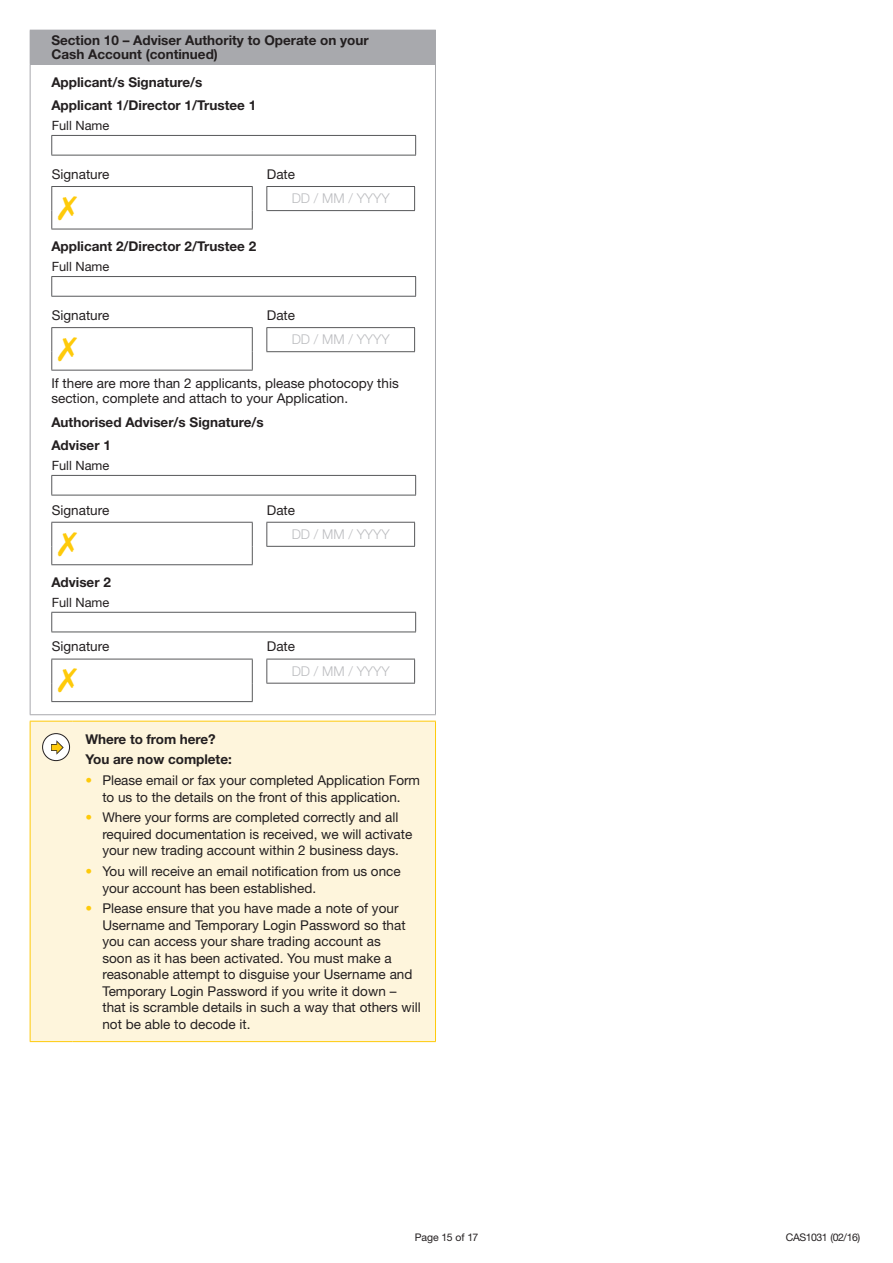
<style>
.page{position:relative;width:893px;height:1263px;background:#fff}
.page>*{position:absolute;margin:0;border:0;box-sizing:border-box;transform-origin:0 0}
.t1{font:13.5px/16.5px "Helvetica Neue LT Std";color:#231f20}
.t2{font:700 13.5px/23.5px "Helvetica Neue LT Std";color:#231f20}
.t3{font:300 13.5px "Helvetica Neue LT Std";color:#bcbdc0}
.t4{font:12.75px "Helvetica Neue LT Std";color:#231f20}
.t5{font:10.5px "Helvetica Neue LT Std";letter-spacing:-.04em;color:#231f20}
.t6{font:10.5px "Helvetica Neue LT Std";letter-spacing:-.005em;color:#231f20}
.s1{color:#feca0a}
</style>
<div class="page">
<div style="left:30px;top:30px;width:405px;height:34px;background:#a8a9ad"></div>
<hr style="left:30px;top:30px;width:406px;height:1px;background:#a8a9ad">
<hr style="left:435px;top:31px;width:1px;height:33px;background:#a8a9ad">
<hr style="left:30px;top:64px;width:406px;height:1px;background:#a8a9ad">
<hr style="left:30px;top:65px;width:1px;height:649px;background:#a8a9ad">
<hr style="left:435px;top:65px;width:1px;height:649px;background:#a8a9ad">
<hr style="left:30px;top:714px;width:406px;height:1px;background:#a8a9ad">
<hr style="left:51px;top:135px;width:365px;height:1px;background:#57585a">
<svg style="left:51px;top:136px;width:1px;height:19px"></svg>
<svg style="left:415px;top:136px;width:1px;height:19px"></svg>
<hr style="left:51px;top:155px;width:365px;height:1px;background:#57585a">
<hr style="left:51px;top:186px;width:202px;height:1px;background:#57585a">
<svg style="left:51px;top:187px;width:1px;height:42px"></svg>
<svg style="left:252px;top:187px;width:1px;height:42px"></svg>
<hr style="left:51px;top:229px;width:202px;height:1px;background:#57585a">
<hr style="left:266px;top:186px;width:149px;height:1px;background:#57585a">
<svg style="left:266px;top:187px;width:1px;height:23px"></svg>
<svg style="left:414px;top:187px;width:1px;height:23px"></svg>
<hr style="left:266px;top:210px;width:149px;height:1px;background:#57585a">
<hr style="left:51px;top:276px;width:365px;height:1px;background:#57585a">
<svg style="left:51px;top:277px;width:1px;height:19px"></svg>
<svg style="left:415px;top:277px;width:1px;height:19px"></svg>
<hr style="left:51px;top:296px;width:365px;height:1px;background:#57585a">
<hr style="left:51px;top:327px;width:202px;height:1px;background:#57585a">
<svg style="left:51px;top:328px;width:1px;height:42px"></svg>
<svg style="left:252px;top:328px;width:1px;height:42px"></svg>
<hr style="left:51px;top:370px;width:202px;height:1px;background:#57585a">
<hr style="left:266px;top:327px;width:149px;height:1px;background:#57585a">
<svg style="left:266px;top:328px;width:1px;height:23px"></svg>
<svg style="left:414px;top:328px;width:1px;height:23px"></svg>
<hr style="left:266px;top:351px;width:149px;height:1px;background:#57585a">
<hr style="left:51px;top:475px;width:365px;height:1px;background:#57585a">
<svg style="left:51px;top:476px;width:1px;height:19px"></svg>
<svg style="left:415px;top:476px;width:1px;height:19px"></svg>
<hr style="left:51px;top:495px;width:365px;height:1px;background:#57585a">
<hr style="left:51px;top:522px;width:202px;height:1px;background:#57585a">
<svg style="left:51px;top:523px;width:1px;height:41px"></svg>
<svg style="left:252px;top:523px;width:1px;height:41px"></svg>
<hr style="left:51px;top:564px;width:202px;height:1px;background:#57585a">
<hr style="left:266px;top:522px;width:149px;height:1px;background:#57585a">
<svg style="left:266px;top:523px;width:1px;height:23px"></svg>
<svg style="left:414px;top:523px;width:1px;height:23px"></svg>
<hr style="left:266px;top:546px;width:149px;height:1px;background:#57585a">
<hr style="left:51px;top:612px;width:365px;height:1px;background:#57585a">
<svg style="left:51px;top:613px;width:1px;height:19px"></svg>
<svg style="left:415px;top:613px;width:1px;height:19px"></svg>
<hr style="left:51px;top:632px;width:365px;height:1px;background:#57585a">
<hr style="left:51px;top:659px;width:202px;height:1px;background:#57585a">
<svg style="left:51px;top:659px;width:1px;height:42px"></svg>
<svg style="left:252px;top:659px;width:1px;height:42px"></svg>
<hr style="left:51px;top:701px;width:202px;height:1px;background:#57585a">
<hr style="left:266px;top:659px;width:149px;height:1px;background:#57585a">
<svg style="left:266px;top:659px;width:1px;height:24px"></svg>
<svg style="left:414px;top:659px;width:1px;height:24px"></svg>
<hr style="left:266px;top:683px;width:149px;height:1px;background:#57585a">
<div style="left:31px;top:722px;width:404px;height:319px;background:#fef5dc"></div>
<hr style="left:30px;top:721px;width:43px;height:1px;background:#feca0a">
<hr style="left:30px;top:721px;width:1px;height:320px;background:#feca0a">
<hr style="left:73px;top:721px;width:363px;height:1px;background:#feca0a">
<hr style="left:435px;top:721px;width:1px;height:320px;background:#feca0a">
<hr style="left:30px;top:1041px;width:43px;height:1px;background:#feca0a">
<hr style="left:73px;top:1041px;width:363px;height:1px;background:#feca0a">
<svg style="left:43px;top:734px;width:27px;height:27px"></svg>
<div style="left:42px;top:733px;width:28px;height:28px;border:1px solid #231f20;border-radius:50%"></div>
<svg style="left:50px;top:738px;width:15px;height:17px"></svg>
<p class="t2" style="left:51px;top:33px;width:319px;line-height:13.5px">Section 10 – Adviser Authority to Operate on your<br>Cash Account (continued)</p>
<p class="t2" style="left:51px;top:70px;width:206px">Applicant/s Signature/s<br>Applicant 1/Director 1/Trustee 1</p>
<p class="t4" style="left:52px;top:118px;width:59px">Full Name</p>
<p class="t1" style="left:52px;top:166px;width:59px">Signature</p>
<p class="t1" style="left:267px;top:166px;width:30px">Date</p>
<p class="t3" style="left:292px;top:190px;width:99px">DD / MM / YYYY</p>
<p class="t2" style="left:51px;top:234px;width:206px">Applicant 2/Director 2/Trustee 2</p>
<p class="t4" style="left:52px;top:259px;width:59px">Full Name</p>
<p class="t1" style="left:52px;top:307px;width:59px">Signature</p>
<p class="t1" style="left:267px;top:307px;width:30px">Date</p>
<p class="t3" style="left:292px;top:331px;width:99px">DD / MM / YYYY</p>
<p class="t1" style="left:51px;top:375px;width:349px;line-height:15px">If there are more than 2 applicants, please photocopy this section, complete and attach to your Application.</p>
<p class="t2" style="left:51px;top:410px;width:214px">Authorised Adviser/s Signature/s<br>Adviser 1</p>
<p class="t4" style="left:52px;top:458px;width:59px">Full Name</p>
<p class="t1" style="left:52px;top:501px;width:59px">Signature</p>
<p class="t1" style="left:267px;top:501px;width:30px">Date</p>
<p class="t3" style="left:292px;top:526px;width:99px">DD / MM / YYYY</p>
<p class="t2" style="left:51px;top:570px;width:61px">Adviser 2</p>
<p class="t4" style="left:52px;top:595px;width:59px">Full Name</p>
<p class="t1" style="left:52px;top:638px;width:59px">Signature</p>
<p class="t1" style="left:267px;top:638px;width:30px">Date</p>
<p class="t3" style="left:292px;top:663px;width:99px">DD / MM / YYYY</p>
<p class="t2" style="left:85px;top:728px;width:148px;line-height:20.7px">Where to from here?<br>You are now complete:</p>
<p class="t1" style="left:85px;top:772px;width:336px;text-align:center"><span class="s1">•</span> Please email or fax your completed Application Form to us to the details on the front of this application.</p>
<p class="t1" style="left:102px;top:809px;width:311px;text-indent:-17px"><span class="s1">•</span> Where your forms are completed correctly and all required documentation is received, we will activate your new trading account within 2 business days.</p>
<p class="t1" style="left:102px;top:863px;width:300px;text-indent:-17px"><span class="s1">•</span> You will receive an email notification from us once your account has been established.</p>
<p class="t1" style="left:102px;top:900px;width:320px;text-indent:-17px"><span class="s1">•</span> Please ensure that you have made a note of your Username and Temporary Login Password so that you can access your share trading account as<br>soon as it has been activated. You must make a reasonable attempt to disguise your Username and Temporary Login Password if you write it down – that is scramble details in such a way that others will not be able to decode it.</p>
<p class="t6" style="left:415px;top:1231px;width:65px">Page 15 of 17</p>
<p class="t5" style="left:786px;top:1231px;width:76px">CAS1031 (02/16)</p>
</div>
